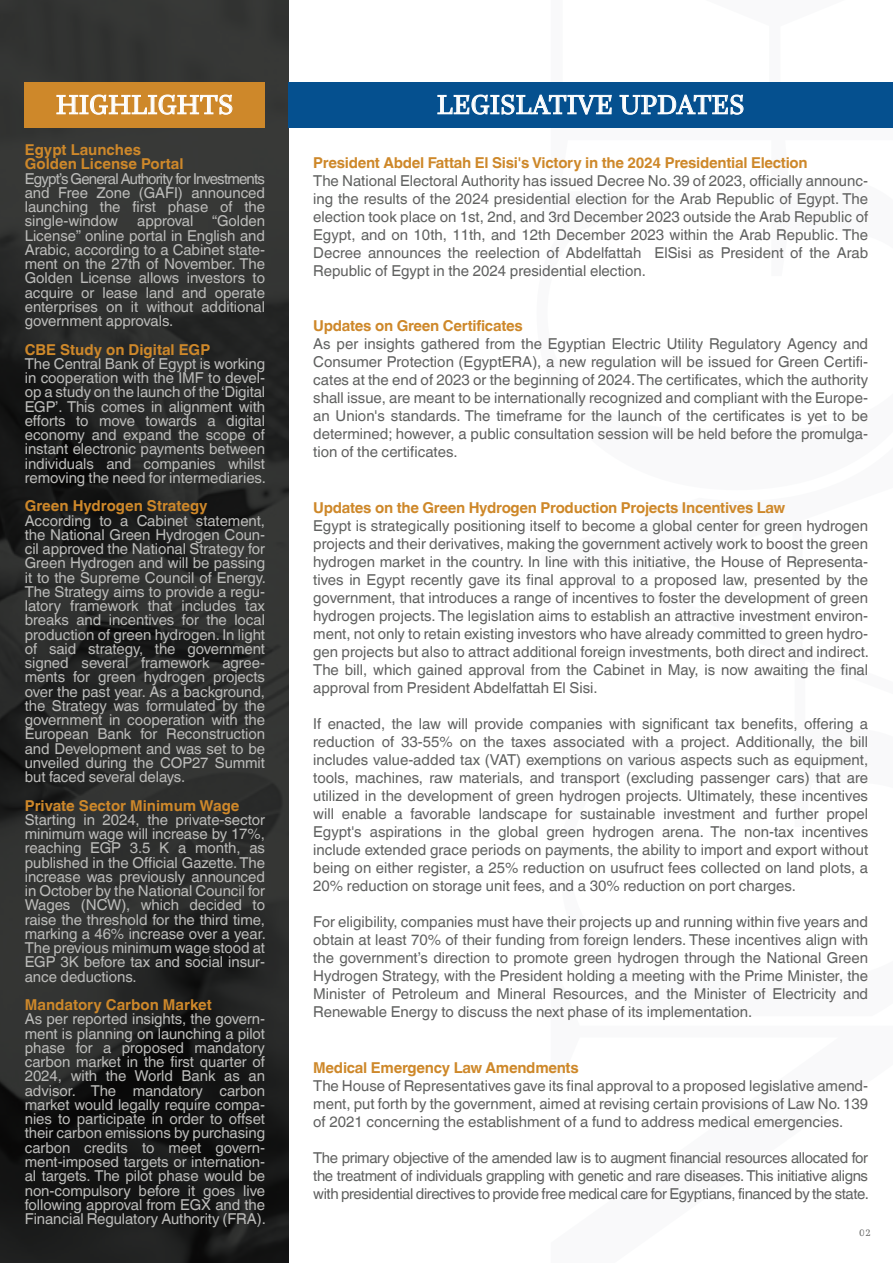
<style>
.page{position:relative;width:893px;height:1263px;background:#fff}
.page>*{position:absolute;margin:0;border:0;box-sizing:border-box;transform-origin:0 0}
.t1{font:27.9px "Questa";color:#fff}
.t2{font:15px/18px "Helvetica World";color:#606160;text-align:justify}
.t3{font:15px/14.2px "Helvetica World";letter-spacing:-.005em;color:#bcbcba;text-align:justify}
.t4{font:700 15px "Helvetica World";letter-spacing:-.02em;color:#ce882a}
.t5{font:700 15px/14.2px "Helvetica World";color:#ce882a}
.t6{font:9.75px "Questa";color:#606160}
</style>
<div class="page">
<svg style="left:551px;top:127px;width:342px;height:1px"></svg>
<svg style="left:0;top:0;width:288px;height:1263px;background:#282928"></svg>
<div style="left:24px;top:82px;width:241px;height:45px;background:#ce882a"></div>
<svg style="left:57px;top:95px;width:175px;height:20px"></svg>
<div style="left:288px;top:82px;width:605px;height:45px;background:#05508f"></div>
<svg style="left:438px;top:95px;width:174px;height:20px"></svg>
<svg style="left:620px;top:95px;width:123px;height:20px"></svg>
<h1 class="t1" style="left:56px;top:87px;width:179px">HIGHLIGHTS</h1>
<h1 class="t1" style="left:437px;top:87px;width:309px">LEGISLATIVE UPDATES</h1>
<p class="t5" style="left:25px;top:143px;width:160px">Egypt Launches<br>Golden License Portal</p>
<p class="t3" style="left:25px;top:171px;width:242px">Egypt’s General Authority for Investments and Free Zone (GAFI) announced launching the first phase of the single-window</p>
<p class="t3" style="left:25px;top:214px;width:242px;text-indent:187px">“Golden License” online portal in English and Arabic, according to a Cabinet state&shy;ment on the 27th of November. The Golden License allows investors to acquire or lease land and operate enterprises on it without additional government approvals.</p>
<p class="t5" style="left:25px;top:342px;width:187px">CBE Study on Digital EGP</p>
<p class="t3" style="left:25px;top:357px;width:243px">The Central Bank of Egypt is working in cooperation with the IMF to devel&shy;op a study on the launch of the ‘Digital EGP’. This comes in alignment with efforts to move towards a digital economy and expand the scope of instant electronic payments between individuals and companies whilst removing the need for intermediaries.</p>
<p class="t5" style="left:25px;top:499px;width:184px">Green Hydrogen Strategy</p>
<p class="t3" style="left:25px;top:513px;width:243px">According to a Cabinet statement, the National Green Hydrogen Coun&shy;cil approved the National Strategy for Green Hydrogen and will be passing it to the Supreme Council of Energy.<br>The Strategy aims to provide a regu&shy;latory framework that includes tax breaks and incentives for the local production of green hydrogen. In light of said strategy, the government signed several framework agree&shy;ments for green hydrogen projects over the past year. As a background, the Strategy was formulated by the government in cooperation with the European Bank for Reconstruction and Development and was set to be unveiled during the COP27 Summit but faced several delays.</p>
<p class="t5" style="left:25px;top:798px;width:216px">Private Sector Minimum Wage</p>
<p class="t3" style="left:25px;top:813px;width:243px">Starting in 2024, the private-sector minimum wage will increase by 17%, reaching EGP 3.5 K a month, as published in the Official Gazette. The increase was previously announced in October by the National Council for Wages (NCW), which decided to raise the threshold for the third time, marking a 46% increase over a year.<br>The previous minimum wage stood at EGP 3K before tax and social insur&shy;ance deductions.</p>
<p class="t5" style="left:25px;top:998px;width:188px">Mandatory Carbon Market</p>
<p class="t3" style="left:25px;top:1012px;width:243px">As per reported insights, the govern&shy;ment is planning on launching a pilot phase for a proposed mandatory carbon market in the first quarter of 2024, with the World Bank as an advisor. The mandatory carbon market would legally require compa&shy;nies to participate in order to offset their carbon emissions by purchasing carbon credits to meet govern&shy;ment-imposed targets or internation&shy;al targets. The pilot phase would be non-compulsory before it goes live following approval from EGX and the Financial Regulatory Authority (FRA).</p>
<p class="t3" style="left:137px;top:214px;width:58px">approval</p>
<p class="t4" style="left:313px;top:154px;width:496px">President Abdel Fattah El Sisi's Victory in the 2024 Presidential Election</p>
<p class="t2" style="left:313px;top:172px;width:556px">The National Electoral Authority has issued Decree No. 39 of 2023, officially announc&shy;ing the results of the 2024 presidential election for the Arab Republic of Egypt. The election took place on 1st, 2nd, and 3rd December 2023 outside the Arab Republic of Egypt, and on 10th, 11th, and 12th December 2023 within the Arab Republic. The Decree announces the reelection of Abdelfattah ElSisi as President of the Arab Republic of Egypt in the 2024 presidential election.</p>
<p class="t4" style="left:313px;top:317px;width:211px">Updates on Green Certificates</p>
<p class="t2" style="left:313px;top:335px;width:556px">As per insights gathered from the Egyptian Electric Utility Regulatory Agency and Consumer Protection (EgyptERA), a new regulation will be issued for Green Certifi&shy;cates at the end of 2023 or the beginning of 2024. The certificates, which the authority shall issue, are meant to be internationally recognized and compliant with the Europe&shy;an Union's standards. The timeframe for the launch of the certificates is yet to be determined; however, a public consultation session will be held before the promulga&shy;tion of the certificates.</p>
<p class="t4" style="left:313px;top:499px;width:474px">Updates on the Green Hydrogen Production Projects Incentives Law</p>
<p class="t2" style="left:313px;top:517px;width:557px">Egypt is strategically positioning itself to become a global center for green hydrogen projects and their derivatives, making the government actively work to boost the green hydrogen market in the country. In line with this initiative, the House of Representa&shy;tives in Egypt recently gave its final approval to a proposed law, presented by the government, that introduces a range of incentives to foster the development of green hydrogen projects. The legislation aims to establish an attractive investment environ&shy;ment, not only to retain existing investors who have already committed to green hydro&shy;gen projects but also to attract additional foreign investments, both direct and indirect.<br>The bill, which gained approval from the Cabinet in May, is now awaiting the final approval from President Abdelfattah El Sisi.</p>
<p class="t2" style="left:313px;top:715px;width:556px">If enacted, the law will provide companies with significant tax benefits, offering a reduction of 33-55% on the taxes associated with a project. Additionally, the bill includes value-added tax (VAT) exemptions on various aspects such as equipment, tools, machines, raw materials, and transport (excluding passenger cars) that are utilized in the development of green hydrogen projects. Ultimately, these incentives will enable a favorable landscape for sustainable investment and further propel Egypt's aspirations in the global green hydrogen arena. The non-tax incentives include extended grace periods on payments, the ability to import and export without being on either register, a 25% reduction on usufruct fees collected on land plots, a 20% reduction on storage unit fees, and a 30% reduction on port charges.</p>
<p class="t2" style="left:313px;top:913px;width:556px">For eligibility, companies must have their projects up and running within five years and obtain at least 70% of their funding from foreign lenders. These incentives align with the government’s direction to promote green hydrogen through the National Green Hydrogen Strategy, with the President holding a meeting with the Prime Minister, the Minister of Petroleum and Mineral Resources, and the Minister of Electricity and Renewable Energy to discuss the next phase of its implementation.</p>
<p class="t4" style="left:313px;top:1058px;width:267px">Medical Emergency Law Amendments</p>
<p class="t2" style="left:313px;top:1076px;width:556px">The House of Representatives gave its final approval to a proposed legislative amend&shy;ment, put forth by the government, aimed at revising certain provisions of Law No. 139 of 2021 concerning the establishment of a fund to address medical emergencies.</p>
<p class="t2" style="left:313px;top:1148px;width:557px">The primary objective of the amended law is to augment financial resources allocated for the treatment of individuals grappling with genetic and rare diseases. This initiative aligns with presidential directives to provide free medical care for Egyptians, financed by the state.</p>
<p class="t6" style="left:859px;top:1226px;width:13px">02</p>
</div>
